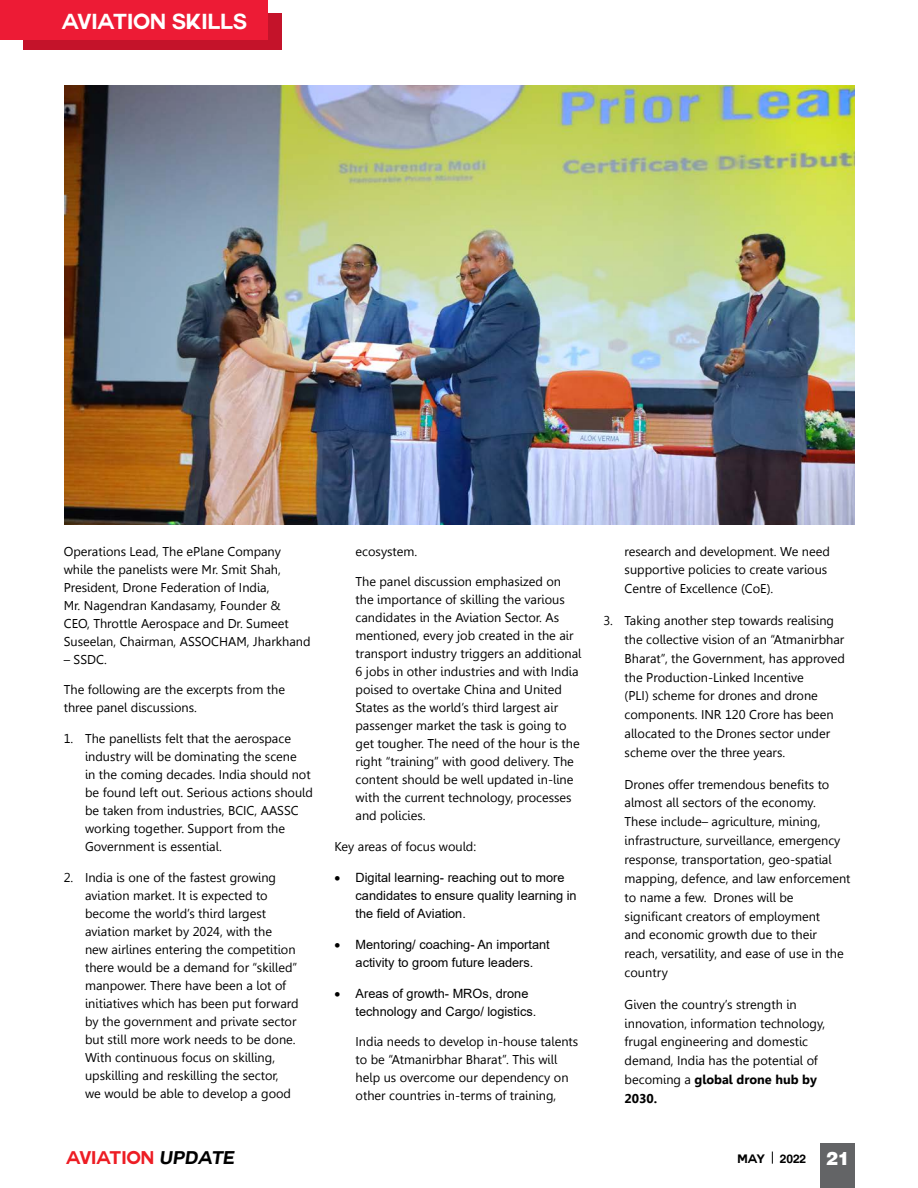
<style>
.page{position:relative;width:918px;height:1188px;background:#fff}
.page>*{position:absolute;margin:0;border:0;box-sizing:border-box;transform-origin:0 0}
.t1{font:700 21.3px "Couture";color:#fff}
.t2{font:700 18px "Couture";color:#ed1d24}
.t3{font:12.75px/18px "Gisha";color:#000}
.t4{font:12.75px/18px "Arial";color:#000}
.t5{font:700 12px "Couture";color:#000}
.s1{font-weight:700}
.s2{font-style:italic;color:#000}
.s3{font-family:"Context Black S Si";font-weight:900;font-size:18px;color:#fff}
</style>
<div class="page">
<img style="left:65px;top:85px;width:790px;height:440px">
<div style="left:23px;top:14px;width:259px;height:36px;background:#c4132a"></div>
<div style="left:0;top:0;width:267px;height:39px;background:#ed1b35"></div>
<div style="left:820px;top:1144px;width:35px;height:44px;background:#636466"></div>
<svg style="left:772px;top:1152px;width:1px;height:12px"></svg>
<h1 class="t1" style="left:62px;top:11px;width:187px">AVIATION SKILLS</h1>
<p class="t3" style="left:64px;top:542px;width:248px">Operations Lead, The ePlane Company while the panelists were Mr. Smit Shah, President, Drone Federation of India,<br>Mr. Nagendran Kandasamy, Founder &amp;<br>CEO, Throttle Aerospace and Dr. Sumeet Suseelan, Chairman, ASSOCHAM, Jharkhand</p>
<p class="t3" style="left:64px;top:650px;width:45px">– SSDC.</p>
<p class="t3" style="left:64px;top:681px;width:223px">The following are the excerpts from the three panel discussions.</p>
<p class="t3" style="left:85px;top:730px;width:230px;text-indent:-21px">1. The panellists felt that the aerospace industry will be dominating the scene<br>in the coming decades. India should not be found left out. Serious actions should be taken from industries, BCIC, AASSC working together. Support from the Government is essential.</p>
<p class="t3" style="left:85px;top:869px;width:215px;text-indent:-21px">2. India is one of the fastest growing aviation market. It is expected to become the world’s third largest aviation market by 2024, with the<br>new airlines entering the competition there would be a demand for “skilled” manpower. There have been a lot of initiatives which has been put forward by the government and private sector but still more work needs to be done.<br>With continuous focus on skilling, upskilling and reskilling the sector,<br>we would be able to develop a good</p>
<p class="t3" style="left:356px;top:542px;width:63px">ecosystem.</p>
<p class="t3" style="left:356px;top:573px;width:227px">The panel discussion emphasized on the importance of skilling the various candidates in the Aviation Sector. As mentioned, every job created in the air transport industry triggers an additional 6 jobs in other industries and with India poised to overtake China and United States as the world’s third largest air passenger market the task is going to get tougher. The need of the hour is the right “training” with good delivery. The content should be well updated in-line with the current technology, processes and policies.</p>
<p class="t3" style="left:334px;top:838px;width:143px">Key areas of focus would:</p>
<p class="t4" style="left:356px;top:868px;width:223px;text-indent:-21px">• Digital learning- reaching out to more candidates to ensure quality learning in the field of Aviation.</p>
<p class="t4" style="left:334px;top:935px;width:217px;text-align:center">• Mentoring/ coaching- An important activity to groom future leaders.</p>
<p class="t4" style="left:356px;top:984px;width:182px;text-indent:-21px">• Areas of growth- MROs, drone technology and Cargo/ logistics.</p>
<p class="t3" style="left:356px;top:1033px;width:224px">India needs to develop in-house talents to be “Atmanirbhar Bharat”. This will help us overcome our dependency on other countries in-terms of training,</p>
<p class="t3" style="left:625px;top:542px;width:207px;line-height:18.9px">research and development. We need supportive policies to create various<br>Centre of Excellence (CoE).</p>
<p class="t3" style="left:625px;top:611px;width:222px;line-height:18.9px;text-indent:-21px">3. Taking another step towards realising the collective vision of an “Atmanirbhar Bharat”, the Government, has approved the Production-Linked Incentive<br>(PLI) scheme for drones and drone components. INR 120 Crore has been allocated to the Drones sector under scheme over the three years.</p>
<p class="t3" style="left:625px;top:775px;width:228px;line-height:18.9px">Drones offer tremendous benefits to almost all sectors of the economy.<br>These include– agriculture, mining, infrastructure, surveillance, emergency response, transportation, geo-spatial mapping, defence, and law enforcement to name a few. Drones will be significant creators of employment<br>and economic growth due to their reach, versatility, and ease of use in the country</p>
<p class="t3" style="left:625px;top:995px;width:202px;line-height:18.9px">Given the country’s strength in innovation, information technology, frugal engineering and domestic demand, India has the potential of becoming a <span class="s1">global drone hub by<br>2030.</span></p>
<h2 class="t2" style="left:66px;top:1149px;width:170px">AVIATION <span class="s2">UPDATE</span></h2>
<p class="t5" style="left:737px;top:1153px;width:29px">MAY</p>
<p class="t5" style="left:780px;top:1153px;width:71px">2022 <span class="s3">21</span></p>
</div>
